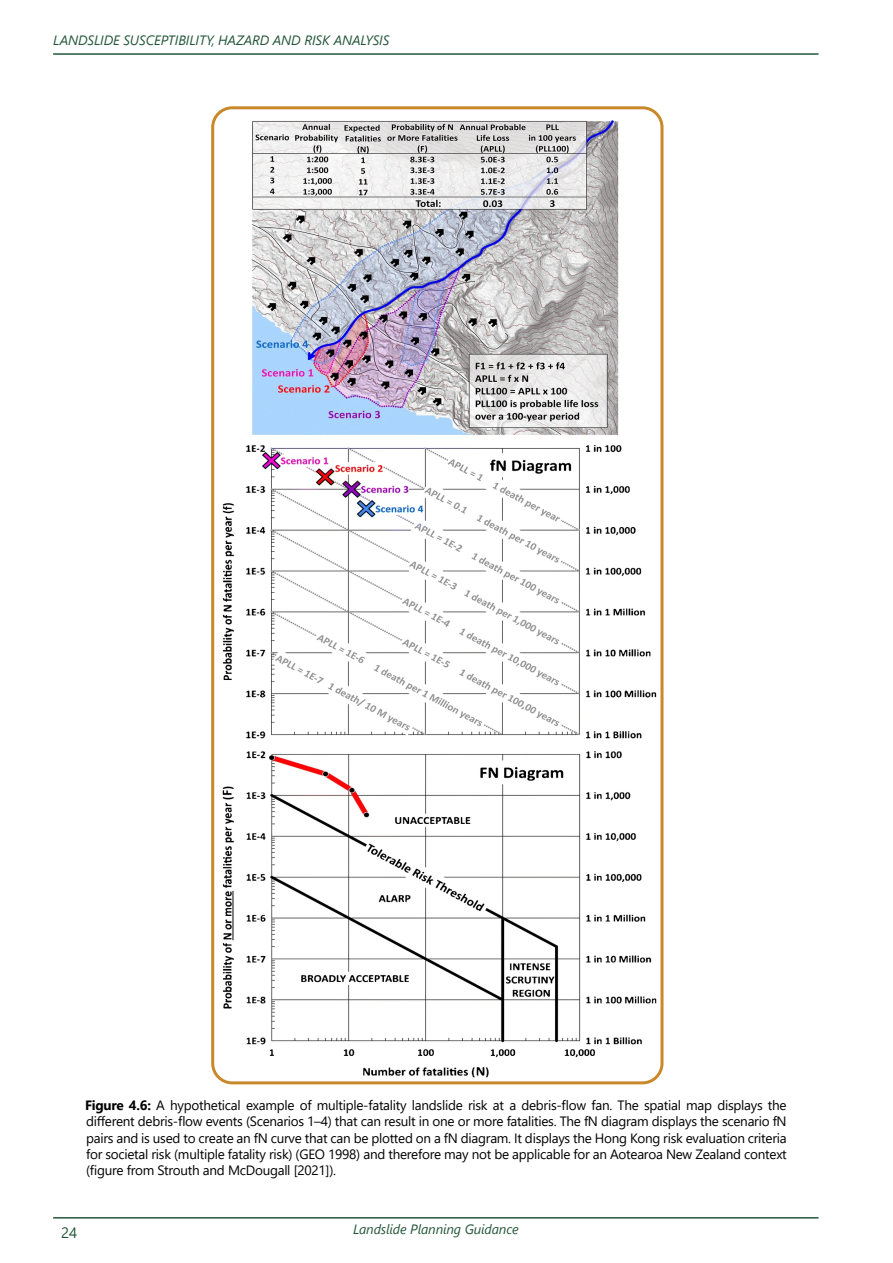
<style>
.page{position:relative;width:893px;height:1263px;background:#fff}
.page>*{position:absolute;margin:0;border:0;box-sizing:border-box;transform-origin:0 0}
.t1{font:15px "Segoe UI";color:#24573a}
.t2{font:13.5px/16.2px "Segoe UI";letter-spacing:-.02em;color:#000;text-align:justify}
.t3{font:italic 13.5px "Segoe UI";letter-spacing:-.01em;color:#24573a}
.s1{font-weight:700}
</style>
<div class="page">
<hr style="left:53px;top:53px;width:766px;height:2px;background:#24573a">
<hr style="left:53px;top:1217px;width:766px;height:1px;background:#24573a">
<img style="left:223px;top:120px;width:433px;height:957px">
<div style="left:211px;top:106px;width:452px;height:978px;border:3px solid #c9892a;border-radius:20px"></div>
<p class="t3" style="left:53px;top:27px;width:338px">LANDSLIDE SUSCEPTIBILITY, HAZARD AND RISK ANALYSIS</p>
<p class="t2" style="left:85px;top:1096px;width:703px"><span class="s1">Figure 4.6:</span> A hypothetical example of multiple-fatality landslide risk at a debris-flow fan. The spatial map displays the different debris-flow events (Scenarios 1–4) that can result in one or more fatalities. The fN diagram displays the scenario fN pairs and is used to create an fN curve that can be plotted on a fN diagram. It displays the Hong Kong risk evaluation criteria for societal risk (multiple fatality risk) (GEO 1998) and therefore may not be applicable for an Aotearoa New Zealand context (figure from Strouth and McDougall [2021]).</p>
<p class="t1" style="left:61px;top:1218px;width:18px">24</p>
<p class="t3" style="left:353px;top:1216px;width:167px">Landslide Planning Guidance</p>
</div>
